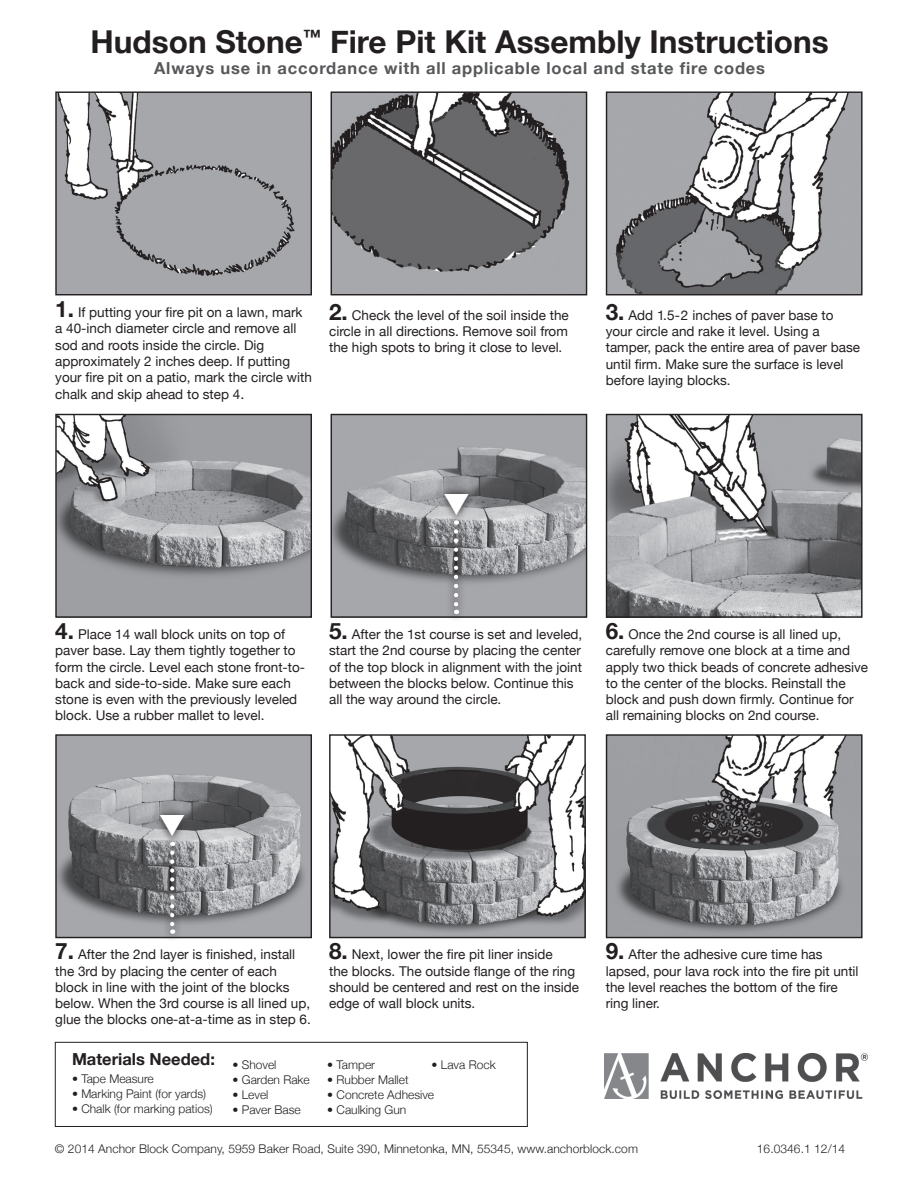
<style>
.page{position:relative;width:918px;height:1188px;background:#fff}
.page>*{position:absolute;margin:0;border:0;box-sizing:border-box;transform-origin:0 0}
.t1{font:700 31.5px "Helvetica Neue";color:#231f20}
.t2{font:700 16.5px "Helvetica Neue";letter-spacing:.05em;color:#57585a}
.t3{font:700 16.5px "Helvetica Neue";color:#231f20}
.t4{font:13.5px/16.2px "Helvetica Neue";color:#231f20}
.t5{font:300 12px "Helvetica Neue";color:#231f20}
.s1{font-weight:700;font-size:22.5px}
.s2{font-size:14.25px}
</style>
<div class="page">
<img style="left:57px;top:93px;width:253px;height:200px">
<div style="left:55px;top:91px;width:257px;height:204px;border:1px solid #231f20"></div>
<img style="left:333px;top:93px;width:252px;height:200px">
<div style="left:331px;top:91px;width:256px;height:204px;border:1px solid #231f20"></div>
<img style="left:608px;top:93px;width:253px;height:200px">
<div style="left:606px;top:91px;width:257px;height:204px;border:1px solid #231f20"></div>
<img style="left:57px;top:416px;width:253px;height:200px">
<div style="left:55px;top:414px;width:257px;height:204px;border:1px solid #231f20"></div>
<img style="left:333px;top:416px;width:252px;height:200px">
<div style="left:331px;top:414px;width:256px;height:204px;border:1px solid #231f20"></div>
<img style="left:608px;top:416px;width:253px;height:200px">
<div style="left:606px;top:414px;width:257px;height:204px;border:1px solid #231f20"></div>
<svg style="left:446px;top:525px;width:20px;height:94px;background:#898a8d"></svg>
<svg style="left:454px;top:531px;width:4px;height:83px"></svg>
<svg style="left:437px;top:486px;width:39px;height:36px"></svg>
<img style="left:57px;top:736px;width:253px;height:200px">
<div style="left:55px;top:734px;width:257px;height:204px;border:1px solid #231f20"></div>
<img style="left:331px;top:736px;width:253px;height:200px">
<div style="left:329px;top:734px;width:257px;height:204px;border:1px solid #231f20"></div>
<img style="left:608px;top:736px;width:253px;height:200px">
<div style="left:606px;top:734px;width:257px;height:204px;border:1px solid #231f20"></div>
<svg style="left:162px;top:846px;width:20px;height:93px;background:#848487"></svg>
<svg style="left:170px;top:853px;width:4px;height:81px"></svg>
<svg style="left:153px;top:807px;width:39px;height:37px"></svg>
<svg style="left:432px;top:151px;width:9px;height:15px"></svg>
<svg style="left:460px;top:168px;width:9px;height:14px"></svg>
<div style="left:55px;top:1042px;width:473px;height:85px;border:1px solid #231f20"></div>
<img style="left:604px;top:1053px;width:264px;height:45px">
<svg style="left:444px;top:494px;width:25px;height:31px"></svg>
<svg style="left:160px;top:815px;width:24px;height:31px"></svg>
<p class="t1" style="left:91px;top:22px;width:740px">Hudson Stone<sup>™</sup> Fire Pit Kit Assembly Instructions</p>
<p class="t2" style="left:154px;top:58px;width:612px">Always use in accordance with all applicable local and state fire codes</p>
<p class="t4" style="left:55px;top:304px;width:258px"><span class="s1">1.</span> If putting your fire pit on a lawn, mark a 40-inch diameter circle and remove all sod and roots inside the circle. Dig approximately 2 inches deep. If putting your fire pit on a patio, mark the circle with chalk and skip ahead to step 4<span class="s2">.</span></p>
<p class="t4" style="left:329px;top:307px;width:241px;text-align:justify"><span class="s1">2.</span> Check the level of the soil inside the circle in all directions. Remove soil from the high spots to bring it close to level.</p>
<p class="t4" style="left:606px;top:307px;width:256px"><span class="s1">3.</span> Add 1.5-2 inches of paver base to your circle and rake it level. Using a tamper, pack the entire area of paver base until firm. Make sure the surface is level before laying blocks.</p>
<p class="t4" style="left:55px;top:626px;width:251px"><span class="s1">4.</span> Place 14 wall block units on top of paver base. Lay them tightly together to form the circle. Level each stone front-to&shy;back and side-to-side. Make sure each stone is even with the previously leveled block. Use a rubber mallet to level.</p>
<p class="t4" style="left:329px;top:626px;width:255px"><span class="s1">5.</span> After the 1st course is set and leveled, start the 2nd course by placing the center of the top block in alignment with the joint between the blocks below. Continue this all the way around the circle.</p>
<p class="t4" style="left:606px;top:626px;width:264px"><span class="s1">6.</span> Once the 2nd course is all lined up, carefully remove one block at a time and apply two thick beads of concrete adhesive to the center of the blocks. Reinstall the block and push down firmly. Continue for all remaining blocks on 2nd course.</p>
<p class="t4" style="left:55px;top:946px;width:257px"><span class="s1">7.</span> After the 2nd layer is finished, install the 3rd by placing the center of each block in line with the joint of the blocks below. When the 3rd course is all lined up, glue the blocks one-at-a-time as in step 6.</p>
<p class="t4" style="left:329px;top:946px;width:252px"><span class="s1">8.</span> Next, lower the fire pit liner inside<br>the blocks. The outside flange of the ring should be centered and rest on the inside edge of wall block units.</p>
<p class="t4" style="left:606px;top:946px;width:254px"><span class="s1">9.</span> After the adhesive cure time has lapsed, pour lava rock into the fire pit until the level reaches the bottom of the fire ring liner.</p>
<p class="t3" style="left:72px;top:1049px;width:144px">Materials Needed:</p>
<p class="t5" style="left:72px;top:1071px;width:83px">• Tape Measure</p>
<p class="t5" style="left:72px;top:1086px;width:136px">• Marking Paint (for yards)</p>
<p class="t5" style="left:72px;top:1101px;width:142px">• Chalk (for marking patios)</p>
<p class="t5" style="left:232px;top:1057px;width:46px">• Shovel</p>
<p class="t5" style="left:232px;top:1072px;width:79px">• Garden Rake</p>
<p class="t5" style="left:232px;top:1087px;width:38px">• Level</p>
<p class="t5" style="left:232px;top:1102px;width:70px">• Paver Base</p>
<p class="t5" style="left:327px;top:1057px;width:49px">• Tamper</p>
<p class="t5" style="left:327px;top:1072px;width:83px">• Rubber Mallet</p>
<p class="t5" style="left:327px;top:1087px;width:108px">• Concrete Adhesive</p>
<p class="t5" style="left:327px;top:1102px;width:81px">• Caulking Gun</p>
<p class="t5" style="left:432px;top:1057px;width:66px">• Lava Rock</p>
<p class="t5" style="left:55px;top:1141px;width:585px">© 2014 Anchor Block Company, 5959 Baker Road, Suite 390, Minnetonka, MN, 55345, www.anchorblock.com</p>
<p class="t5" style="left:757px;top:1141px;width:90px">16.0346.1 12/14</p>
</div>
